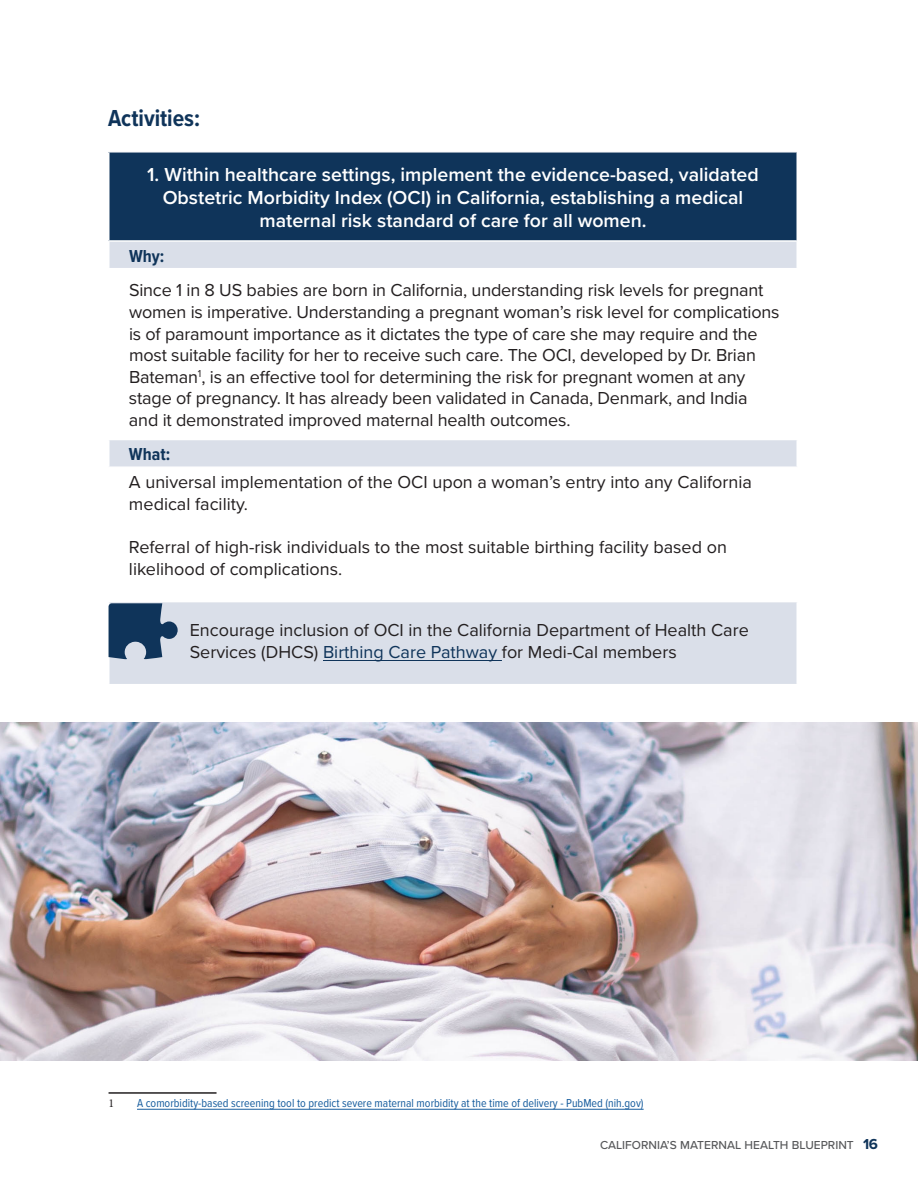
<style>
.page{position:relative;width:918px;height:1188px;background:#fff}
.page>*{position:absolute;margin:0;border:0;box-sizing:border-box;transform-origin:0 0}
.t1{font:700 24px "Proxima Nova Cond";color:#0f345a}
.t2{font:600 19.5px/23.4px "Proxima Nova";color:#fff;text-align:center}
.t3{font:18px/21.6px "Proxima Nova";letter-spacing:-.01em;color:#231f20}
.t4{font:700 18px "Proxima Nova Cond";color:#0f345a}
.t5{font:12px "Proxima Nova Cond";color:#175d9e}
.t6{font:500 12px "Proxima Nova";color:#57585a}
.t7{font:12px "Minion Pro";color:#231f20}
.s1{color:#0f345a}
.s2{font-weight:700;font-size:15px;color:#0f345a}
</style>
<div class="page">
<div style="left:109px;top:152px;width:688px;height:89px;background:#0f345a"></div>
<svg style="left:110px;top:242px;width:686px;height:442px"></svg>
<hr style="left:108px;top:151px;width:690px;height:2px;background:#fff">
<hr style="left:108px;top:153px;width:2px;height:87px;background:#fff">
<hr style="left:796px;top:153px;width:2px;height:87px;background:#fff">
<hr style="left:108px;top:240px;width:690px;height:2px;background:#fff">
<hr style="left:108px;top:268px;width:690px;height:1px;background:#fff">
<hr style="left:108px;top:439px;width:690px;height:1px;background:#fff">
<hr style="left:108px;top:466px;width:690px;height:2px;background:#fff">
<hr style="left:108px;top:601px;width:690px;height:1px;background:#fff">
<hr style="left:323px;top:660px;width:179px;height:1px;background:#0f345a">
<hr style="left:109px;top:1092px;width:108px;height:2px;background:#231f20">
<hr style="left:137px;top:1109px;width:507px;height:1px;background:#175d9e">
<svg style="left:109px;top:603px;width:69px;height:56px;background:#476381"></svg>
<img style="left:0;top:722px;width:918px;height:338px">
<h2 class="t1" style="left:108px;top:101px;width:94px">Activities:</h2>
<p class="t2" style="left:147px;top:162px;width:613px">1. Within healthcare settings, implement the evidence-based, validated<br>Obstetric Morbidity Index (OCI) in California, establishing a medical maternal risk standard of care for all women.</p>
<p class="t4" style="left:129px;top:243px;width:37px">Why:</p>
<p class="t3" style="left:129px;top:279px;width:652px">Since 1 in 8 US babies are born in California, understanding risk levels for pregnant women is imperative. Understanding a pregnant woman’s risk level for complications is of paramount importance as it dictates the type of care she may require and the most suitable facility for her to receive such care. The OCI, developed by Dr. Brian Bateman<sup>1</sup>, is an effective tool for determining the risk for pregnant women at any stage of pregnancy. It has already been validated in Canada, Denmark, and India and it demonstrated improved maternal health outcomes.</p>
<p class="t4" style="left:129px;top:441px;width:43px">What:</p>
<p class="t3" style="left:129px;top:471px;width:624px">A universal implementation of the OCI upon a woman’s entry into any California medical facility.</p>
<p class="t3" style="left:129px;top:535px;width:599px">Referral of high-risk individuals to the most suitable birthing facility based on likelihood of complications.</p>
<p class="t3" style="left:190px;top:618px;width:561px">Encourage inclusion of OCI in the California Department of Health Care<br>Services (DHCS) <span class="s1">Birthing Care Pathway</span> for Medi-Cal members</p>
<p class="t7" style="left:109px;top:1095px;width:7px">1</p>
<p class="t5" style="left:137px;top:1095px;width:508px">A comorbidity-based screening tool to predict severe maternal morbidity at the time of delivery - PubMed (nih.gov)</p>
<p class="t6" style="left:600px;top:1136px;width:280px">CALIFORNIA’S MATERNAL HEALTH BLUEPRINT <span class="s2">16</span></p>
</div>
